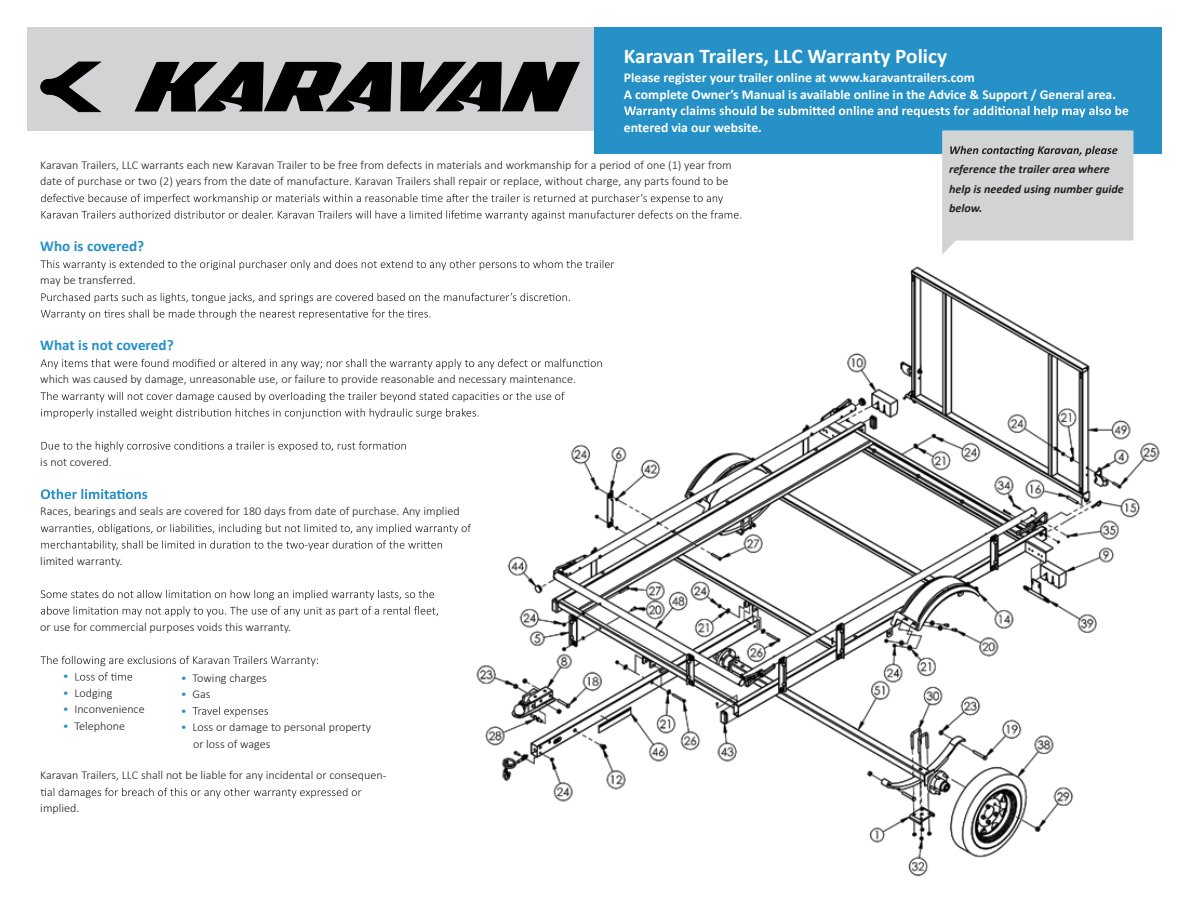
<style>
.page{position:relative;width:1188px;height:918px;background:#fff}
.page>*{position:absolute;margin:0;border:0;box-sizing:border-box;transform-origin:0 0}
.t1{font:700 21px "Calibri";color:#fff}
.t2{font:700 15px "Calibri";color:#2591c7}
.t3{font:700 13.5px/16.5px "Calibri";color:#fff}
.t4{font:300 12px/16.5px "Calibri";color:#231f20}
.t5{font:italic 700 12px/19.5px "Calibri";color:#231f20}
.t6{font:300 12px "Calibri";color:#2591c7}
.s1{color:#2591c7}
</style>
<div class="page">
<img style="left:217px;top:130px;width:945px;height:747px">
<svg style="left:41px;top:194px;width:682px;height:10px"></svg>
<svg style="left:41px;top:210px;width:700px;height:11px"></svg>
<svg style="left:40px;top:260px;width:574px;height:10px"></svg>
<svg style="left:41px;top:293px;width:529px;height:10px"></svg>
<svg style="left:41px;top:309px;width:389px;height:11px"></svg>
<svg style="left:41px;top:359px;width:561px;height:10px"></svg>
<svg style="left:40px;top:392px;width:525px;height:10px"></svg>
<svg style="left:41px;top:408px;width:438px;height:11px"></svg>
<svg style="left:41px;top:441px;width:365px;height:11px"></svg>
<svg style="left:41px;top:489px;width:106px;height:10px"></svg>
<svg style="left:41px;top:524px;width:430px;height:10px"></svg>
<svg style="left:41px;top:540px;width:401px;height:11px"></svg>
<svg style="left:41px;top:590px;width:393px;height:10px"></svg>
<svg style="left:41px;top:606px;width:397px;height:11px"></svg>
<svg style="left:40px;top:656px;width:278px;height:10px"></svg>
<svg style="left:75px;top:672px;width:57px;height:9px"></svg>
<svg style="left:41px;top:788px;width:320px;height:10px"></svg>
<svg style="left:193px;top:707px;width:75px;height:10px"></svg>
<div style="left:27px;top:27px;width:1134px;height:103px;background:#d1d3d4"></div>
<div style="left:594px;top:27px;width:568px;height:126px;background:#2591c7"></div>
<svg style="left:624px;top:105px;width:505px;height:12px"></svg>
<svg style="left:942px;top:130px;width:191px;height:125px;background:#d1d3d4"></svg>
<svg style="left:135px;top:62px;width:257px;height:50px"></svg>
<svg style="left:400px;top:62px;width:180px;height:49px"></svg>
<svg style="left:40px;top:61px;width:62px;height:52px"></svg>
<h1 class="t1" style="left:624px;top:41px;width:325px">Karavan Trailers, LLC Warranty Policy</h1>
<p class="t3" style="left:624px;top:69px;width:494px">Please register your trailer online at www.karavantrailers.com<br>A complete Owner’s Manual is available online in the Advice &amp; Support / General area.</p>
<p class="t3" style="left:624px;top:118px;width:140px">entered via our website.</p>
<p class="t5" style="left:949px;top:159px;width:176px">reference the trailer area where help is needed using number guide below.</p>
<p class="t4" style="left:40px;top:157px;width:693px">Karavan Trailers, LLC warrants each new Karavan Trailer to be free from defects in materials and workmanship for a period of one (1) year from date of purchase or two (2) years from the date of manufacture. Karavan Trailers shall repair or replace, without charge, any parts found to be</p>
<p class="t2" style="left:40px;top:236px;width:105px">Who is covered?</p>
<p class="t4" style="left:40px;top:272px;width:97px">may be transferred.</p>
<p class="t2" style="left:40px;top:335px;width:135px">What is not covered?</p>
<p class="t4" style="left:40px;top:371px;width:537px">which was caused by damage, unreasonable use, or failure to provide reasonable and necessary maintenance.</p>
<p class="t4" style="left:40px;top:454px;width:73px">is not covered.</p>
<p class="t4" style="left:40px;top:503px;width:421px">Races, bearings and seals are covered for 180 days from date of purchase. Any implied</p>
<p class="t4" style="left:40px;top:553px;width:84px">limited warranty.</p>
<p class="t4" style="left:40px;top:619px;width:252px">or use for commercial purposes voids this warranty.</p>
<p class="t4" style="left:181px;top:669px;width:88px"><span class="s1">•</span> Towing charges</p>
<p class="t4" style="left:181px;top:686px;width:31px"><span class="s1">•</span> Gas <span class="s1">•</span></p>
<p class="t4" style="left:193px;top:719px;width:180px;text-indent:-12px"><span class="s1">•</span> Loss or damage to personal property or loss of wages</p>
<p class="t6" style="left:63px;top:669px;width:8px">•</p>
<p class="t4" style="left:63px;top:685px;width:51px"><span class="s1">•</span> Lodging</p>
<p class="t4" style="left:63px;top:701px;width:84px"><span class="s1">•</span> Inconvenience</p>
<p class="t4" style="left:63px;top:718px;width:64px"><span class="s1">•</span> Telephone</p>
<p class="t4" style="left:40px;top:767px;width:344px">Karavan Trailers, LLC shall not be liable for any incidental or consequen</p>
<p class="t4" style="left:40px;top:800px;width:41px">implied.</p>
</div>
